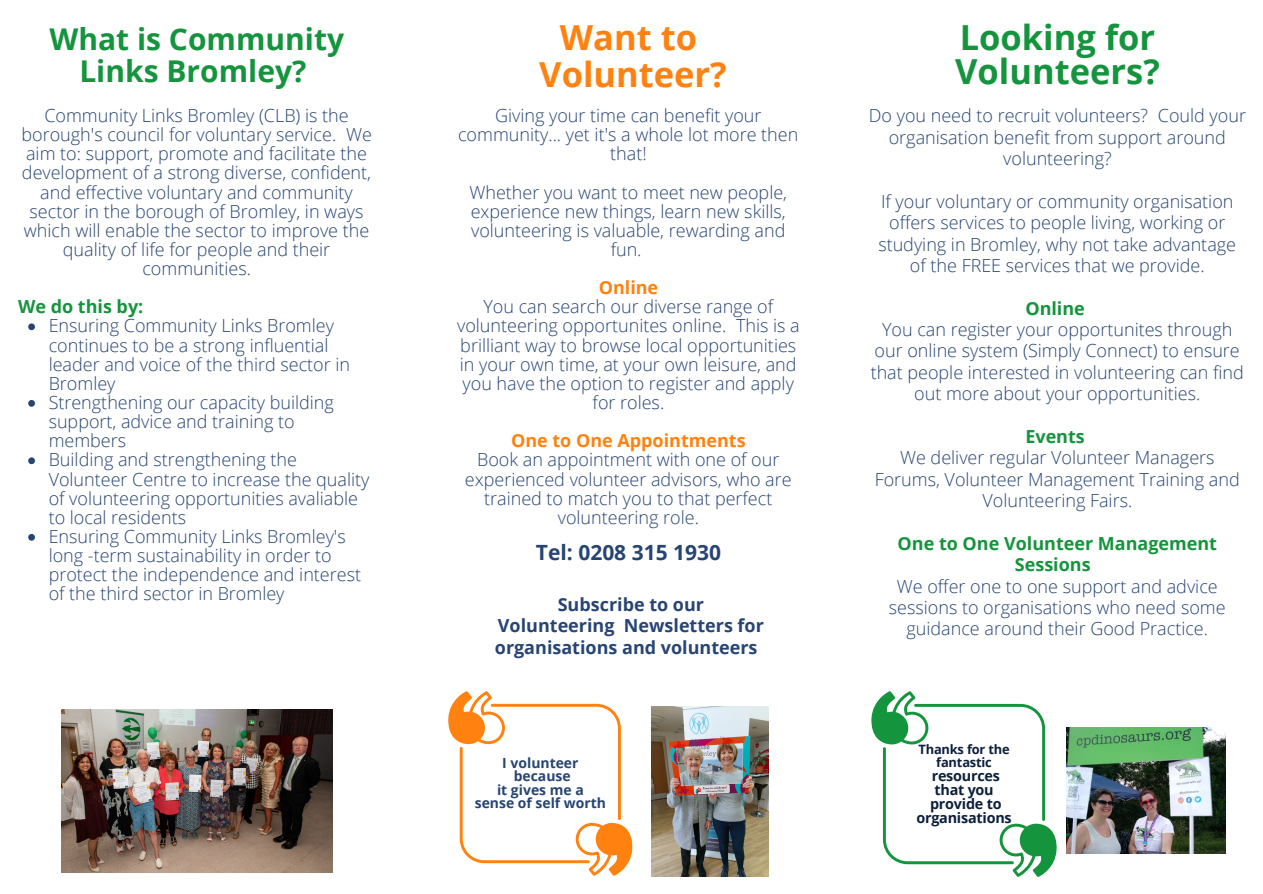
<style>
.page{position:relative;width:1263px;height:894px;background:#fff}
.page>*{position:absolute;margin:0;border:0;box-sizing:border-box;transform-origin:0 0}
.t1{font:700 34.5px/33.8px "Open Sans";color:#14943c}
.t2{font:700 34.5px/37px "Open Sans";color:#ff8210;text-align:center}
.t3{font:700 30px/32.5px "Open Sans";color:#14943c;text-align:center}
.t4{font:700 21px "Open Sans";color:#274472}
.t5{font:300 18px/19px "Open Sans";color:#274472;text-align:center}
.t6{font:700 18px/21.3px "Open Sans";color:#274472;text-align:center}
.t7{font:700 18px/21.3px "Open Sans";color:#14943c;text-align:center}
.t8{font:700 18px "Open Sans";color:#ff8210}
.t9{font:700 14.4px/14px "Open Sans";letter-spacing:-.015em;color:#0d203b;text-align:center}
.t10{font:700 13.95px/13.5px "Open Sans";color:#274472;text-align:center}
.t11{font:700 12.9px/12.9px "Open Sans";letter-spacing:-.015em;color:#0d203b;text-align:center}
</style>
<div class="page">
<svg style="left:28px;top:323px;width:7px;height:7px"></svg>
<svg style="left:28px;top:400px;width:7px;height:6px"></svg>
<svg style="left:28px;top:457px;width:7px;height:7px"></svg>
<svg style="left:28px;top:533px;width:7px;height:7px"></svg>
<img style="left:61px;top:709px;width:272px;height:163px">
<img style="left:1066px;top:727px;width:160px;height:126px">
<svg style="left:871px;top:691px;width:186px;height:185px"></svg>
<svg style="left:448px;top:691px;width:185px;height:184px"></svg>
<img style="left:651px;top:706px;width:117px;height:169px">
<h2 class="t3" style="left:49px;top:22px;width:296px">What is Community<br>Links Bromley?</h2>
<p class="t5" style="left:22px;top:105px;width:352px">Community Links Bromley (CLB) is the borough's council for voluntary service. We aim to: support, promote and facilitate the development of a strong diverse, confident, and effective voluntary and community sector in the borough of Bromley, in ways which will enable the sector to improve the quality of life for people and their communities.</p>
<p class="t7" style="left:18px;top:295px;width:127px">We do this by:</p>
<p class="t5" style="left:49px;top:316px;width:322px;text-align:left">Ensuring Community Links Bromley continues to be a strong influential leader and voice of the third sector in<br>Bromley<br>Strengthening our capacity building support, advice and training to members<br>Building and strengthening the<br>Volunteer Centre to increase the quality of volunteering opportunities avaliable to local residents<br>Ensuring Community Links Bromley's long -term sustainability in order to protect the independence and interest of the third sector in Bromley</p>
<h1 class="t2" style="left:539px;top:18px;width:189px">Want to<br>Volunteer?</h1>
<p class="t5" style="left:458px;top:105px;width:342px">Giving your time can benefit your community... yet it's a whole lot more then that!</p>
<p class="t5" style="left:469px;top:182px;width:319px">Whether you want to meet new people, experience new things, learn new skills, volunteering is valuable, rewarding and fun.</p>
<p class="t8" style="left:599px;top:275px;width:61px">Online</p>
<p class="t5" style="left:457px;top:297px;width:344px">You can search our diverse range of volunteering opportunites online. This is a brilliant way to browse local opportunities in your own time, at your own leisure, and you have the option to register and apply for roles.</p>
<p class="t8" style="left:511px;top:428px;width:236px">One to One Appointments</p>
<p class="t5" style="left:465px;top:449px;width:328px">Book an appointment with one of our experienced volunteer advisors, who are trained to match you to that perfect volunteering role.</p>
<p class="t4" style="left:536px;top:538px;width:187px">Tel: 0208 315 1930</p>
<p class="t6" style="left:495px;top:593px;width:271px">Subscribe to our<br>Volunteering Newsletters for organisations and volunteers</p>
<p class="t10" style="left:475px;top:755px;width:133px">I volunteer because<br>it gives me a<br>sense of self worth</p>
<h1 class="t1" style="left:955px;top:20px;width:206px">Looking for<br>Volunteers?</h1>
<p class="t5" style="left:869px;top:104px;width:379px;line-height:21.3px">Do you need to recruit volunteers? Could your organisation benefit from support around volunteering?</p>
<p class="t5" style="left:878px;top:190px;width:359px;line-height:21.3px">If your voluntary or community organisation offers services to people living, working or studying in Bromley, why not take advantage of the FREE services that we provide.</p>
<p class="t7" style="left:1025px;top:297px;width:61px">Online</p>
<p class="t5" style="left:871px;top:318px;width:375px;line-height:21.3px">You can register your opportunites through our online system (Simply Connect) to ensure that people interested in volunteering can find out more about your opportunities.</p>
<p class="t7" style="left:1025px;top:425px;width:61px">Events</p>
<p class="t5" style="left:875px;top:446px;width:367px;line-height:21.3px">We deliver regular Volunteer Managers<br>Forums, Volunteer Management Training and<br>Volunteering Fairs.</p>
<p class="t7" style="left:898px;top:532px;width:321px">One to One Volunteer Management<br>Sessions</p>
<p class="t5" style="left:889px;top:575px;width:338px;line-height:21.3px">We offer one to one support and advice sessions to organisations who need some guidance around their Good Practice.</p>
<p class="t11" style="left:918px;top:742px;width:93px">Thanks for the fantastic</p>
<p class="t9" style="left:916px;top:767px;width:97px">resources that you provide to organisations</p>
</div>
